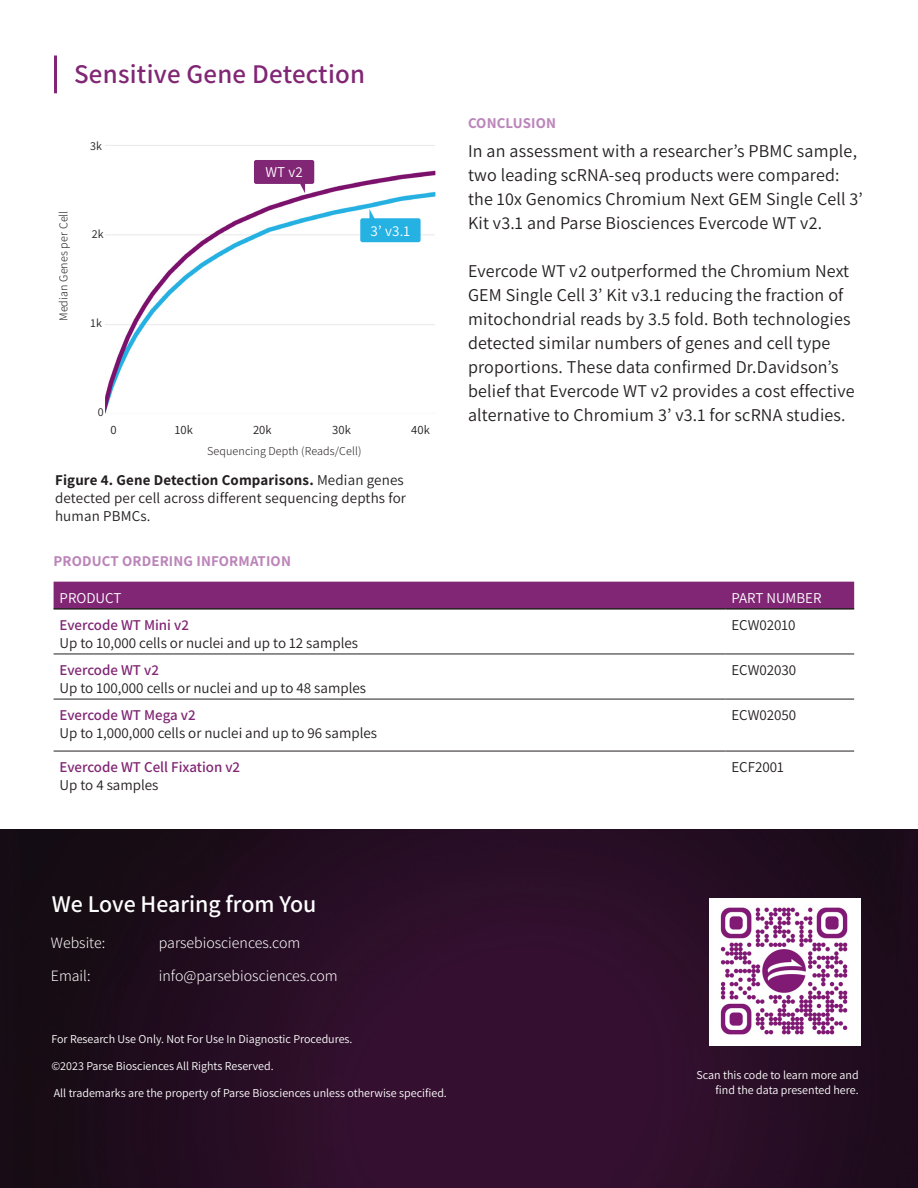
<style>
.page{position:relative;width:918px;height:1188px;background:#fff}
.page>*{position:absolute;margin:0;border:0;box-sizing:border-box;transform-origin:0 0}
.t1{font:600 27px "Assistant";letter-spacing:.01em;color:#802674}
.Subheading{font:600 24px "Assistant";color:#fff}
.t2{font:18px/24px "Assistant";letter-spacing:.01em;color:#231f20}
.Body_Text{font:300 15.75px "Assistant";color:#fff}
.t3{font:15px/18px "Assistant";color:#231f20}
.t4{font:700 15px "Assistant";letter-spacing:.01em;color:#bb85ba}
.t5{font:600 15px/18px "Assistant";color:#802674}
.t6{font:15px "Assistant";color:#fff}
.t7{font:12.6px "Assistant";letter-spacing:.01em;color:#231f20}
.t8{font:12px/15px "Assistant";color:#fff;text-align:right}
.t9{font:300 12px "Assistant";letter-spacing:.01em;color:#231f20}
.t10{font:12px "Assistant";color:#231f20}
.s1{font-weight:700}
.s2{font-weight:600;color:#802674}
.s3{font-weight:400;color:#231f20}
</style>
<div class="page">
<img style="left:105px;top:145px;width:331px;height:269px">
<hr style="left:54px;top:56px;width:3px;height:37px;background:#802674">
<div style="left:254px;top:160px;width:60px;height:24px;background:#802674;border-radius:2px"></div>
<svg style="left:299px;top:184px;width:6px;height:9px"></svg>
<div style="left:360px;top:218px;width:61px;height:24px;background:#26b1e3;border-radius:2px"></div>
<svg style="left:369px;top:209px;width:7px;height:10px"></svg>
<img style="left:0;top:829px;width:918px;height:359px">
<img style="left:710px;top:899px;width:151px;height:146px">
<div style="left:54px;top:582px;width:800px;height:26px;background:#802674"></div>
<hr style="left:54px;top:608px;width:671px;height:2px;background:#231f20">
<hr style="left:725px;top:608px;width:129px;height:2px;background:#231f20">
<hr style="left:54px;top:654px;width:671px;height:1px;background:#231f20">
<hr style="left:725px;top:654px;width:129px;height:1px;background:#231f20">
<hr style="left:54px;top:699px;width:671px;height:1px;background:#231f20">
<hr style="left:725px;top:699px;width:129px;height:1px;background:#231f20">
<hr style="left:54px;top:751px;width:671px;height:1px;background:#231f20">
<hr style="left:725px;top:751px;width:129px;height:1px;background:#231f20">
<p class="t1" style="left:74px;top:55px;width:293px">Sensitive Gene Detection</p>
<p class="t10" style="left:90px;top:137px;width:13px">3k</p>
<p class="t9" style="left:55px;top:321px;width:112px;rotate:-90deg">Median Genes per Cell</p>
<p class="t10" style="left:92px;top:226px;width:13px">2k</p>
<p class="t10" style="left:91px;top:314px;width:13px">1k</p>
<p class="t6" style="left:265px;top:161px;width:39px">WT v2</p>
<p class="t6" style="left:371px;top:221px;width:41px">3’ v3.1</p>
<p class="t10" style="left:98px;top:404px;width:7px">0</p>
<p class="t7" style="left:111px;top:421px;width:8px">0</p>
<p class="t7" style="left:175px;top:422px;width:20px">10k</p>
<p class="t7" style="left:253px;top:421px;width:20px">20k</p>
<p class="t7" style="left:332px;top:422px;width:20px">30k</p>
<p class="t7" style="left:411px;top:422px;width:20px">40k</p>
<p class="t9" style="left:207px;top:443px;width:156px">Sequencing Depth (Reads/Cell)</p>
<p class="t3" style="left:55px;top:470px;width:353px"><span class="s1">Figure 4. Gene Detection Comparisons.</span> Median genes detected per cell across different sequencing depths for human PBMCs.</p>
<p class="t4" style="left:54px;top:551px;width:239px">PRODUCT ORDERING INFORMATION</p>
<p class="t4" style="left:468px;top:113px;width:90px">CONCLUSION</p>
<p class="t2" style="left:468px;top:138px;width:396px">In an assessment with a researcher’s PBMC sample, two leading scRNA-seq products were compared: the 10x Genomics Chromium Next GEM Single Cell 3’ Kit v3.1 and Parse Biosciences Evercode WT v2.</p>
<p class="t2" style="left:468px;top:258px;width:388px">Evercode WT v2 outperformed the Chromium Next GEM Single Cell 3’ Kit v3.1 reducing the fraction of mitochondrial reads by 3.5 fold. Both technologies detected similar numbers of genes and cell type proportions. These data confirmed Dr.Davidson’s belief that Evercode WT v2 provides a cost effective alternative to Chromium 3’ v3.1 for scRNA studies.</p>
<p class="t6" style="left:60px;top:588px;width:63px">PRODUCT</p>
<p class="t6" style="left:731px;top:588px;width:92px">PART NUMBER</p>
<p class="t3" style="left:60px;top:615px;width:300px"><span class="s2">Evercode WT Mini v2<br></span>Up to 10,000 cells or nuclei and up to 12 samples</p>
<p class="t3" style="left:731px;top:615px;width:66px">ECW02010</p>
<p class="t3" style="left:60px;top:660px;width:308px"><span class="s2">Evercode WT v2<br></span>Up to 100,000 cells or nuclei and up to 48 samples</p>
<p class="t3" style="left:731px;top:660px;width:66px">ECW02030</p>
<p class="t3" style="left:60px;top:705px;width:319px"><span class="s2">Evercode WT Mega v2<br></span>Up to 1,000,000 cells or nuclei and up to 96 samples</p>
<p class="t3" style="left:731px;top:705px;width:66px">ECW02050</p>
<p class="t5" style="left:60px;top:758px;width:182px">Evercode WT Cell Fixation v2<br><span class="s3">Up to 4 samples</span></p>
<p class="t3" style="left:731px;top:757px;width:54px">ECF2001</p>
<p class="Subheading" style="left:52px;top:887px;width:266px">We Love Hearing from You</p>
<p class="Body_Text" style="left:51px;top:932px;width:56px">Website:</p>
<p class="Body_Text" style="left:159px;top:932px;width:143px">parsebiosciences.com</p>
<p class="Body_Text" style="left:51px;top:965px;width:41px">Email:</p>
<p class="Body_Text" style="left:159px;top:965px;width:180px">info@parsebiosciences.com</p>
<p class="t8" style="left:51px;top:1031px;width:303px">For Research Use Only. Not For Use In Diagnostic Procedures.</p>
<p class="t8" style="left:51px;top:1058px;width:224px">©2023 Parse Biosciences All Rights Reserved.</p>
<p class="t8" style="left:54px;top:1085px;width:395px">All trademarks are the property of Parse Biosciences unless otherwise specified.</p>
<p class="t8" style="left:696px;top:1067px;width:164px">Scan this code to learn more and find the data presented here.</p>
</div>
